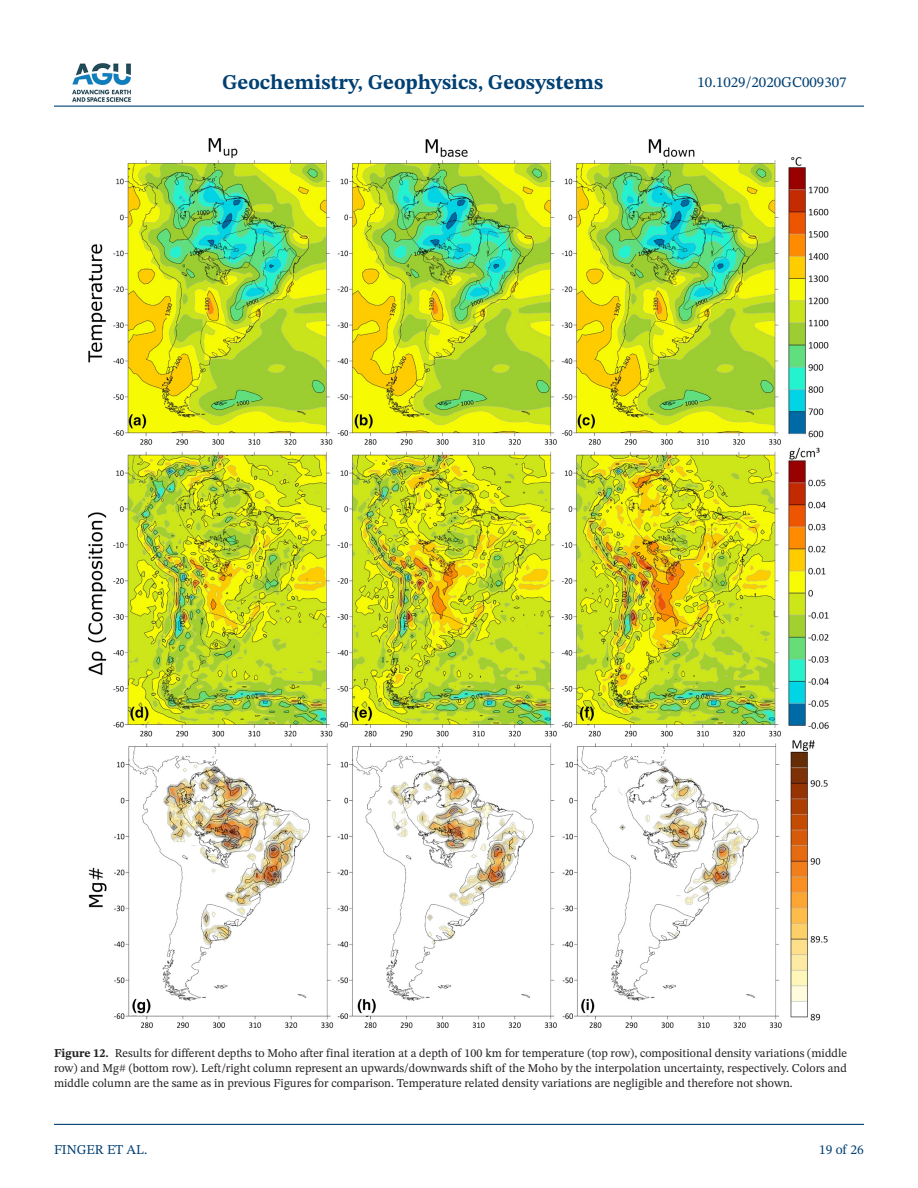
<style>
.page{position:relative;width:918px;height:1188px;background:#fff}
.page>*{position:absolute;margin:0;border:0;box-sizing:border-box;transform-origin:0 0}
.t1{font:700 21px "STIX Two Text";color:#004073}
.t2{font:15px "STIX Two Text";color:#004073}
.t3{font:13.5px "STIX Two Text";color:#004073}
.t4{font:12px/15px "STIX Two Text";color:#231f20;text-align:justify}
.s1{font-weight:700}
</style>
<div class="page">
<hr style="left:54px;top:106px;width:810px;height:1px;background:#004073">
<hr style="left:54px;top:1124px;width:810px;height:1px;background:#004073">
<img style="left:72px;top:63px;width:59px;height:39px">
<img style="left:88px;top:138px;width:741px;height:890px">
<h1 class="t1" style="left:222px;top:67px;width:383px">Geochemistry, Geophysics, Geosystems</h1>
<p class="t2" style="left:697px;top:72px;width:151px">10.1029/2020GC009307</p>
<p class="t4" style="left:54px;top:1046px;width:794px"><span class="s1">Figure 12.</span> Results for different depths to Moho after final iteration at a depth of 100 km for temperature (top row), compositional density variations (middle row) and Mg# (bottom row). Left/right column represent an upwards/downwards shift of the Moho by the interpolation uncertainty, respectively. Colors and middle column are the same as in previous Figures for comparison. Temperature related density variations are negligible and therefore not shown.</p>
<p class="t3" style="left:54px;top:1140px;width:95px">FINGER ET AL.</p>
<p class="t3" style="left:819px;top:1140px;width:46px">19 of 26</p>
</div>
